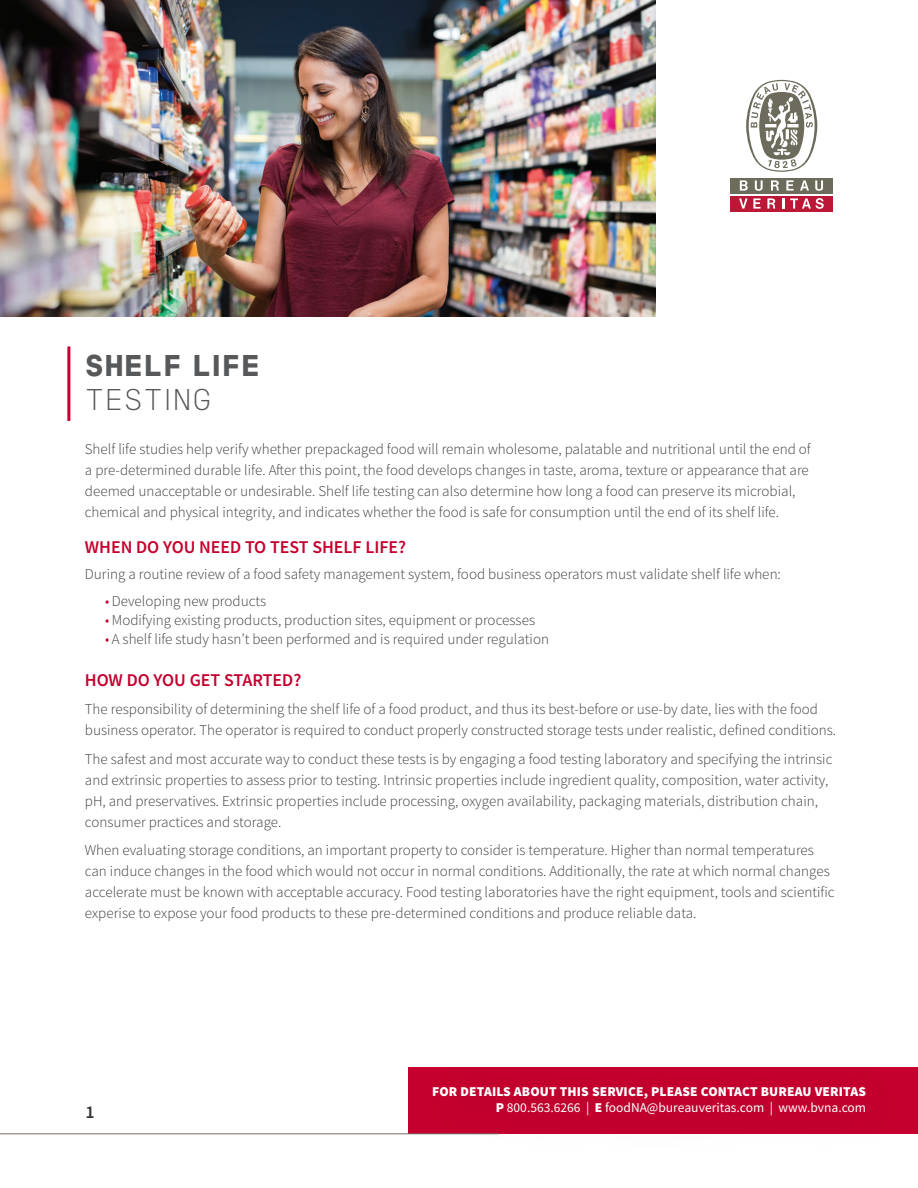
<style>
.page{position:relative;width:918px;height:1188px;background:#fff}
.page>*{position:absolute;margin:0;border:0;box-sizing:border-box;transform-origin:0 0}
.t1{font:700 expanded 30px "Bureau Veritas";color:#57585a}
.t2{font:100 condensed 30px "Bureau Veritas";color:#57585a}
.t3{font:600 18px "Source Sans Pro";color:#c5002e}
.t4{font:600 18px "Source Sans Pro";color:#323332}
.t5{font:300 15px/21px "Source Sans Pro";color:#3e3e3f}
.t6{font:900 13.5px "Source Sans Pro";letter-spacing:.01em;color:#fff}
.t7{font:13.5px "Source Sans Pro";color:#fff}
.s1{color:#c5002e}
.s2{font-weight:900}
</style>
<div class="page">
<img style="left:0;top:0;width:655px;height:316px">
<svg style="left:746px;top:80px;width:71px;height:92px"></svg>
<div style="left:730px;top:178px;width:102px;height:15px;background:#6d6c5c"></div>
<div style="left:730px;top:196px;width:102px;height:15px;background:#bd1738"></div>
<svg style="left:755px;top:180px;width:8px;height:11px"></svg>
<svg style="left:786px;top:180px;width:8px;height:11px"></svg>
<svg style="left:815px;top:180px;width:8px;height:11px"></svg>
<svg style="left:740px;top:180px;width:8px;height:11px"></svg>
<svg style="left:800px;top:180px;width:9px;height:11px"></svg>
<svg style="left:771px;top:180px;width:8px;height:11px"></svg>
<svg style="left:739px;top:198px;width:22px;height:11px"></svg>
<svg style="left:767px;top:198px;width:9px;height:11px"></svg>
<svg style="left:782px;top:198px;width:42px;height:11px"></svg>
<hr style="left:0;top:1134px;width:499px;height:1px;background:#786e64">
<hr style="left:67px;top:346px;width:3px;height:75px;background:#c5002e">
<div style="left:410px;top:1060px;width:501px;height:99px;background:#231f20;opacity:.2"></div>
<p class="t1" style="left:85px;top:347px;width:177px">SHELF LIFE</p>
<p class="t2" style="left:85px;top:382px;width:128px">TESTING</p>
<p class="t5" style="left:85px;top:439px;width:727px">Shelf life studies help verify whether prepackaged food will remain wholesome, palatable and nutritional until the end of a pre-determined durable life. After this point, the food develops changes in taste, aroma, texture or appearance that are deemed unacceptable or undesirable. Shelf life testing can also determine how long a food can preserve its microbial, chemical and physical integrity, and indicates whether the food is safe for consumption until the end of its shelf life.</p>
<p class="t3" style="left:85px;top:536px;width:323px">WHEN DO YOU NEED TO TEST SHELF LIFE?</p>
<p class="t5" style="left:85px;top:563px;width:698px">During a routine review of a food safety management system, food business operators must validate shelf life when:</p>
<p class="t5" style="left:105px;top:591px;width:163px"><span class="s1">•</span> Developing new products</p>
<p class="t5" style="left:105px;top:610px;width:431px"><span class="s1">•</span> Modifying existing products, production sites, equipment or processes</p>
<p class="t5" style="left:105px;top:628px;width:445px"><span class="s1">•</span> A shelf life study hasn’t been performed and is required under regulation</p>
<p class="t3" style="left:85px;top:668px;width:218px">HOW DO YOU GET STARTED?</p>
<p class="t5" style="left:85px;top:699px;width:753px">The responsibility of determining the shelf life of a food product, and thus its best-before or use-by date, lies with the food business operator. The operator is required to conduct properly constructed storage tests under realistic, defined conditions.</p>
<p class="t5" style="left:85px;top:748px;width:749px">The safest and most accurate way to conduct these tests is by engaging a food testing laboratory and specifying the intrinsic and extrinsic properties to assess prior to testing. Intrinsic properties include ingredient quality, composition, water activity, pH, and preservatives. Extrinsic properties include processing, oxygen availability, packaging materials, distribution chain, consumer practices and storage.</p>
<p class="t5" style="left:85px;top:840px;width:751px">When evaluating storage conditions, an important property to consider is temperature. Higher than normal temperatures can induce changes in the food which would not occur in normal conditions. Additionally, the rate at which normal changes accelerate must be known with acceptable accuracy. Food testing laboratories have the right equipment, tools and scientific experise to expose your food products to these pre-determined conditions and produce reliable data.</p>
<p class="t4" style="left:85px;top:1101px;width:11px">1</p>
<p class="t6" style="left:432px;top:1083px;width:436px">FOR DETAILS ABOUT THIS SERVICE, PLEASE CONTACT BUREAU VERITAS</p>
<p class="t7" style="left:496px;top:1099px;width:372px"><span class="s2">P</span> 800.563.6266 | <span class="s2">E</span> foodNA@bureauveritas.com | www.bvna.com</p>
</div>
